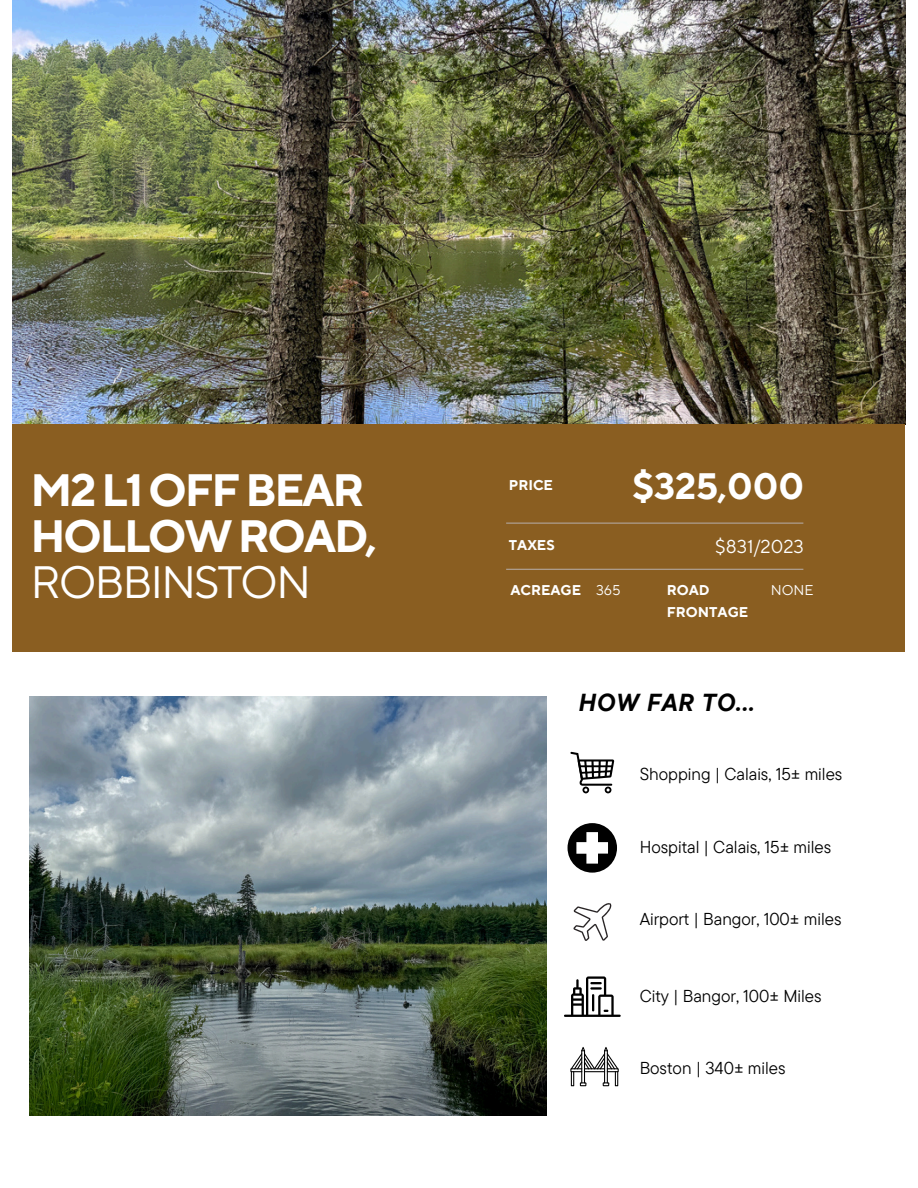
<style>
.page{position:relative;width:918px;height:1188px;background:#fff}
.page>*{position:absolute;margin:0;border:0;box-sizing:border-box;transform-origin:0 0}
.t1{font:700 45.15px/46.2px "TT Norms Pro";letter-spacing:-.05em;color:#fff}
.t2{font:700 36.6px "TT Norms Pro";color:#fff}
.t3{font:italic 700 24.6px "TT Commons Pro";letter-spacing:.035em;color:#000}
.t4{font:18.6px "TT Norms Pro";color:#fff}
.t5{font:17.25px "TT Commons Pro";color:#000}
.t6{font:700 14.1px/22.2px "TT Norms Pro";color:#fff}
.t7{font:14.1px "TT Norms Pro";color:#fff}
.s1{font-weight:400}
</style>
<div class="page">
<img style="left:12px;top:0;width:894px;height:424px">
<div style="left:12px;top:424px;width:893px;height:228px;background:#8a5e21"></div>
<hr style="left:506px;top:569px;width:297px;height:1px;background:#b2a69d">
<hr style="left:506px;top:523px;width:297px;height:1px;background:#b2a69d">
<svg style="left:570px;top:752px;width:44px;height:41px"></svg>
<svg style="left:564px;top:976px;width:56px;height:41px"></svg>
<svg style="left:570px;top:1047px;width:49px;height:39px"></svg>
<svg style="left:568px;top:823px;width:49px;height:50px"></svg>
<svg style="left:573px;top:903px;width:39px;height:38px"></svg>
<img style="left:29px;top:697px;width:518px;height:418px">
<p class="t2" style="left:633px;top:464px;width:173px">$325,000</p>
<h1 class="t1" style="left:31px;top:469px;width:348px">M2 L1 OFF BEAR<br>HOLLOW ROAD,<br><span class="s1">ROBBINSTON</span></h1>
<h2 class="t6" style="left:509px;top:475px;width:46px">PRICE</h2>
<h6 class="t4" style="left:715px;top:536px;width:90px">$831/2023</h6>
<h6 class="t6" style="left:509px;top:534px;width:47px">TAXES</h6>
<h6 class="t6" style="left:510px;top:579px;width:72px">ACREAGE</h6>
<h4 class="t6" style="left:667px;top:579px;width:83px">ROAD<br>FRONTAGE</h4>
<p class="t7" style="left:596px;top:581px;width:26px">365</p>
<h6 class="t7" style="left:771px;top:581px;width:44px">NONE</h6>
<h3 class="t3" style="left:579px;top:686px;width:178px">HOW FAR TO...</h3>
<p class="t5" style="left:640px;top:763px;width:204px">Shopping | Calais, 15± miles</p>
<h5 class="t5" style="left:640px;top:835px;width:193px">Hospital | Calais, 15± miles</h5>
<p class="t5" style="left:640px;top:908px;width:203px">Airport | Bangor, 100± miles</p>
<h5 class="t5" style="left:640px;top:985px;width:184px">City | Bangor, 100± Miles</h5>
<p class="t5" style="left:640px;top:1057px;width:147px">Boston | 340± miles</p>
</div>
